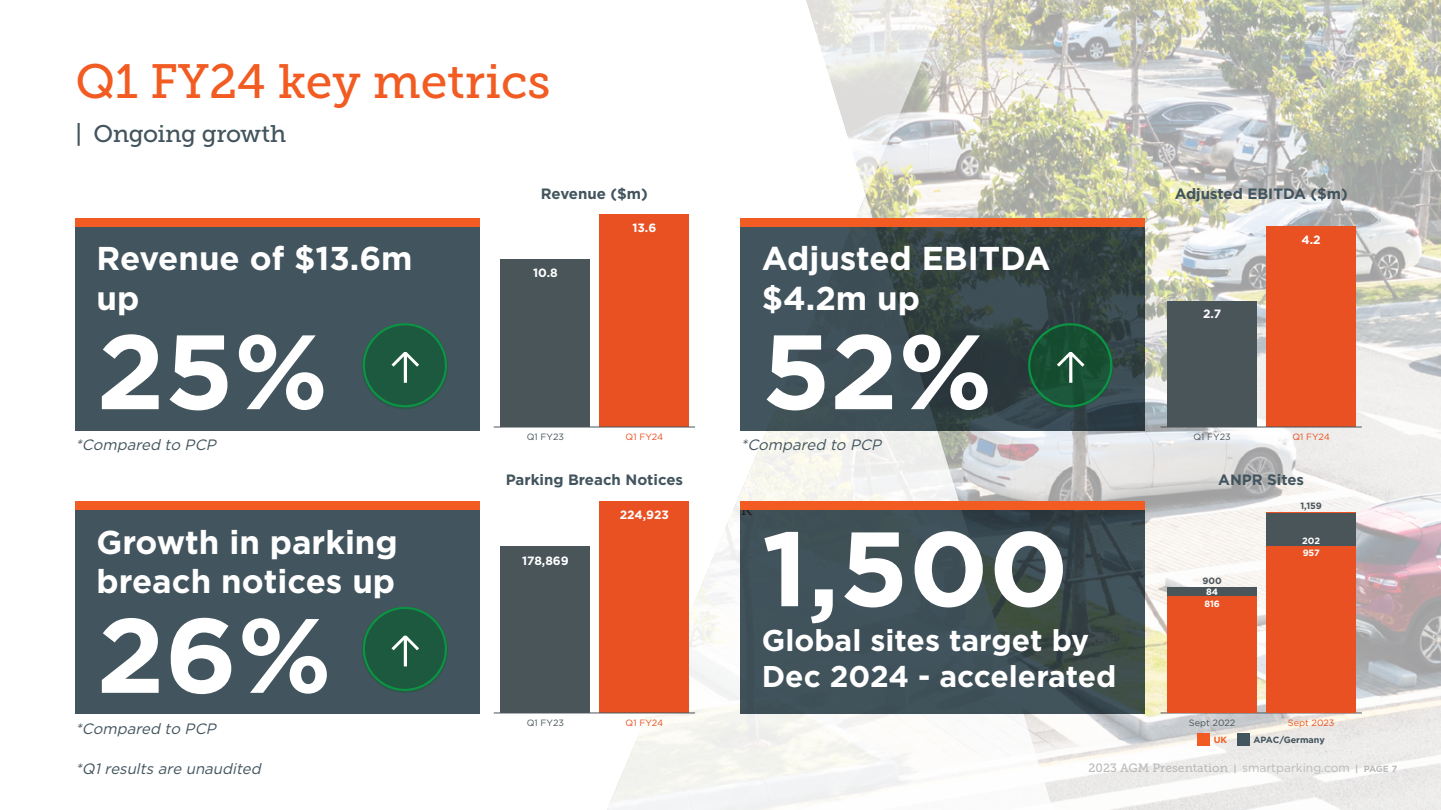
<style>
.page{position:relative;width:1441px;height:810px;background:#fff}
.page>*{position:absolute;margin:0;border:0;box-sizing:border-box;transform-origin:0 0}
.t1{font:700 105.45px "Gotham";color:#fff;scale:1.04 1}
.Body{font:48px "Museo Slab 500";color:#f25b21}
.t2{font:700 33px/39.6px "Gotham";color:#fff}
.t3{font:700 30px/36px "Gotham";color:#fff}
.Body-2{font:24px "Museo Slab 500";letter-spacing:-.025em;color:#42545d}
.t4{font:18px "Minion Pro";color:#231f20}
.t5{font:italic 15px "Gotham";color:#42545d}
.t6{font:700 15px "Gotham";color:#42545d}
.t7{font:12px "Museo Slab 500";letter-spacing:.005em;color:#bababa}
.t8{font:700 12px "Gotham";color:#fff}
.t9{font:9.15px "Gotham";color:#4a555a}
.t10{font:9.15px "Gotham";color:#e95123}
.t11{font:700 9.15px "Gotham";color:#fff}
.t12{font:700 9.15px "Gotham";color:#4a555a}
.t13{font:700 9px "Gotham";color:#42545d}
.t14{font:700 9px "Gotham";color:#f25b21}
.s1{font-family:"Gotham";font-weight:700;font-size:9px}
.s2{font-family:"Gotham"}
</style>
<div class="page">
<img style="left:1082px;top:0;width:358px;height:810px">
<svg style="left:590px;top:195px;width:492px;height:615px"></svg>
<svg style="left:806px;top:0;width:370px;height:195px"></svg>
<div style="left:75px;top:218px;width:404px;height:212px;background:#42545d"></div>
<div style="left:75px;top:218px;width:404px;height:8px;background:#f25b21"></div>
<div style="left:75px;top:501px;width:404px;height:213px;background:#42545d"></div>
<div style="left:75px;top:501px;width:404px;height:9px;background:#f25b21"></div>
<svg style="left:740px;top:226px;width:404px;height:204px;background:#39484d"></svg>
<div style="left:740px;top:218px;width:404px;height:8px;background:#f25b21"></div>
<svg style="left:740px;top:510px;width:404px;height:204px;background:#3d4e53"></svg>
<div style="left:740px;top:501px;width:404px;height:9px;background:#f25b21"></div>
<div style="left:1266px;top:227px;width:89px;height:200px;background:#e95123"></div>
<div style="left:1167px;top:301px;width:89px;height:126px;background:#4a555a"></div>
<hr style="left:1160px;top:427px;width:201px;height:1px;background:#4a555a">
<hr style="left:1160px;top:713px;width:201px;height:1px;background:#4a555a">
<div style="left:1266px;top:513px;width:89px;height:34px;background:#4a555a"></div>
<div style="left:1266px;top:547px;width:89px;height:166px;background:#e95123"></div>
<div style="left:1167px;top:587px;width:89px;height:10px;background:#4a555a"></div>
<div style="left:1167px;top:597px;width:89px;height:116px;background:#e95123"></div>
<div style="left:600px;top:214px;width:89px;height:213px;background:#e95123"></div>
<div style="left:501px;top:259px;width:89px;height:168px;background:#4a555a"></div>
<hr style="left:493px;top:427px;width:202px;height:1px;background:#4a555a">
<div style="left:600px;top:501px;width:89px;height:212px;background:#e95123"></div>
<div style="left:501px;top:546px;width:89px;height:167px;background:#4a555a"></div>
<hr style="left:493px;top:713px;width:202px;height:1px;background:#4a555a">
<div style="left:1197px;top:733px;width:13px;height:13px;background:#f25b21"></div>
<div style="left:1236px;top:733px;width:13px;height:13px;background:#42545d"></div>
<svg style="left:363px;top:323px;width:84px;height:84px"></svg>
<svg style="left:363px;top:607px;width:84px;height:84px"></svg>
<svg style="left:1028px;top:323px;width:84px;height:84px;background:#22573e"></svg>
<p class="Body" style="left:75px;top:54px;width:476px">Q1 FY24 key metrics</p>
<p class="Body-2" style="left:75px;top:120px;width:212px">| Ongoing growth</p>
<p class="t6" style="left:541px;top:184px;width:108px">Revenue ($m)</p>
<p class="t6" style="left:1174px;top:184px;width:174px">Adjusted EBITDA ($m)</p>
<p class="t2" style="left:96px;top:238px;width:318px">Revenue of $13.6m up</p>
<p class="t1" style="left:96px;top:302px;width:224px">25%</p>
<p class="t5" style="left:75px;top:435px;width:146px">*Compared to PCP</p>
<p class="t2" style="left:96px;top:522px;width:303px">Growth in parking breach notices up</p>
<p class="t1" style="left:96px;top:586px;width:228px">26%</p>
<p class="t5" style="left:75px;top:719px;width:146px">*Compared to PCP</p>
<p class="t5" style="left:75px;top:759px;width:191px">*Q1results are unaudited</p>
<p class="t8" style="left:533px;top:265px;width:26px">10.8</p>
<p class="t8" style="left:632px;top:220px;width:25px">13.6</p>
<p class="t9" style="left:526px;top:431px;width:39px">Q1 FY23</p>
<p class="t10" style="left:625px;top:431px;width:39px">Q1 FY24</p>
<p class="t6" style="left:505px;top:470px;width:179px">Parking Breach Notices</p>
<p class="t8" style="left:522px;top:552px;width:48px">178,869</p>
<p class="t8" style="left:619px;top:507px;width:51px">224,923</p>
<p class="t9" style="left:526px;top:717px;width:39px">Q1 FY23</p>
<p class="t10" style="left:625px;top:717px;width:39px">Q1 FY24</p>
<p class="t2" style="left:761px;top:238px;width:290px">Adjusted EBITDA $4.2m up</p>
<p class="t1" style="left:761px;top:302px;width:223px">52%</p>
<p class="t5" style="left:740px;top:435px;width:146px">*Compared to PCP</p>
<p class="t4" style="left:740px;top:497px;width:13px">R</p>
<p class="t1" style="left:761px;top:499px;width:297px">1,500</p>
<p class="t3" style="left:761px;top:622px;width:356px">Global sites target by<br>Dec 2024 - accelerated</p>
<p class="t8" style="left:1202px;top:306px;width:20px">2.7</p>
<p class="t8" style="left:1301px;top:232px;width:21px">4.2</p>
<p class="t9" style="left:1193px;top:431px;width:39px">Q1 FY23</p>
<p class="t10" style="left:1292px;top:431px;width:39px">Q1 FY24</p>
<p class="t6" style="left:1217px;top:470px;width:87px">ANPR Sites</p>
<p class="t12" style="left:1300px;top:500px;width:23px">1,159</p>
<p class="t11" style="left:1301px;top:535px;width:19px">202</p>
<p class="t12" style="left:1202px;top:574px;width:21px">900</p>
<p class="t11" style="left:1205px;top:586px;width:14px">84</p>
<p class="t8" style="left:1197px;top:592px;width:31px">2.7m</p>
<p class="t11" style="left:1204px;top:598px;width:17px">816</p>
<p class="t11" style="left:1302px;top:547px;width:19px">957</p>
<p class="t9" style="left:1188px;top:717px;width:48px">Sept 2022</p>
<p class="t10" style="left:1287px;top:717px;width:48px">Sept 2023</p>
<p class="t14" style="left:1213px;top:734px;width:15px">UK</p>
<p class="t13" style="left:1253px;top:734px;width:73px">APAC/Germany</p>
<p class="t7" style="left:1088px;top:761px;width:310px">2023 AGM Presentation <span class="s1">|</span> <span class="s2">smartparking.com</span> <span class="s1">| PAGE 7</span></p>
</div>
